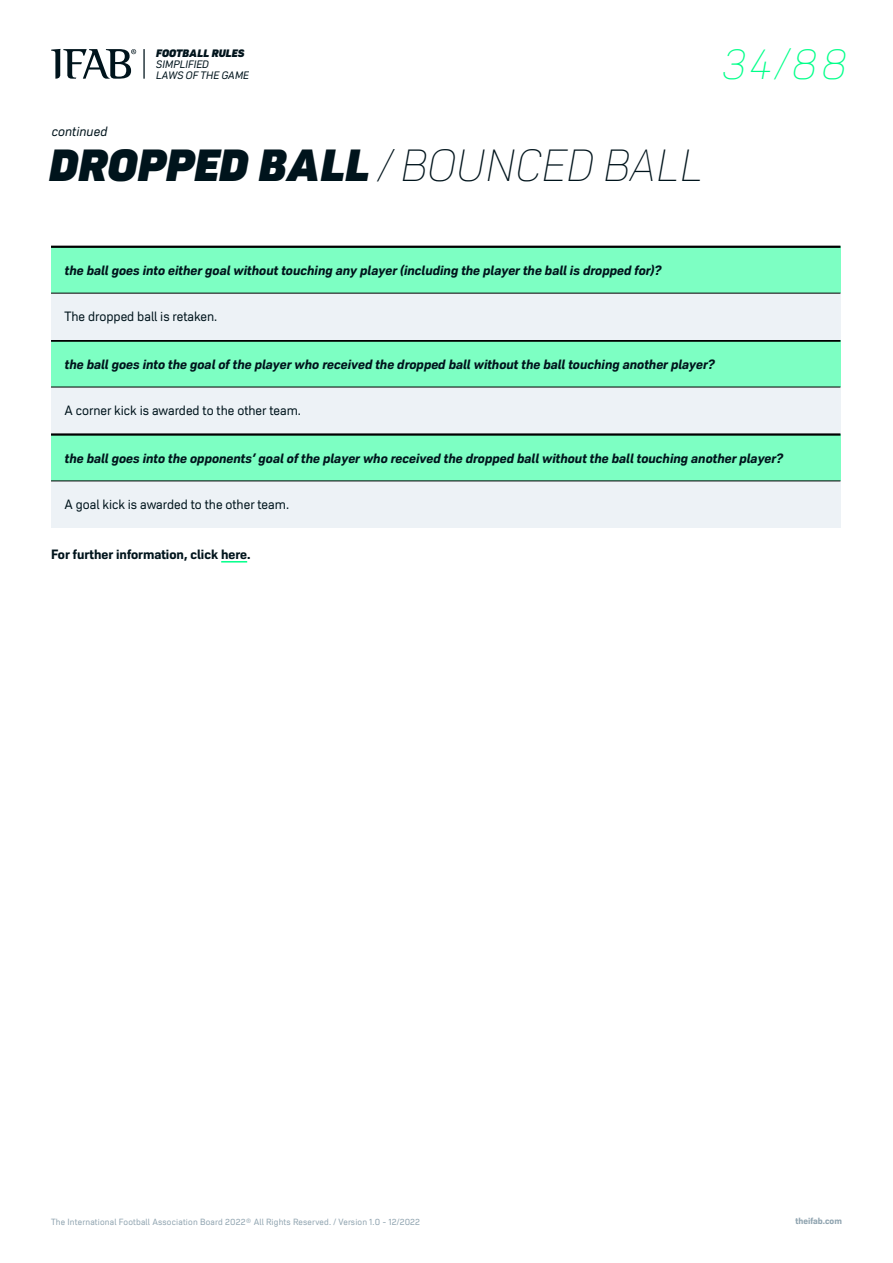
<style>
.page{position:relative;width:893px;height:1263px;background:#fff}
.page>*{position:absolute;margin:0;border:0;box-sizing:border-box;transform-origin:0 0}
.t1{font:italic 200 45px "Roag";color:#00141c}
.t2{font:italic 200 43.35px "Roag";color:#00ff89}
.t3{font:italic 700 13.5px "Roag";color:#00141c}
.t4{font:13.5px "Roag";color:#00141c}
.t5{font:700 13.5px "Roag";color:#00141c}
.t6{font:italic 13.5px "Roag";color:#00141c}
.t7{font:italic 10.8px/10.8px "Roag";color:#00141c}
.t8{font:italic 900 10.8px "Roag";color:#00141c}
.t9{font:9px "Roag";letter-spacing:.02em;color:#90a4b0}
.t10{font:700 9px "Roag";color:#90a4b0}
.s1{font-weight:900}
</style>
<div class="page">
<div style="left:51px;top:341px;width:789px;height:46px;background:#7dffc3"></div>
<div style="left:51px;top:387px;width:789px;height:46px;background:#edf2f6"></div>
<hr style="left:51px;top:339px;width:789px;height:3px;background:#000">
<hr style="left:51px;top:387px;width:789px;height:1px;background:#000">
<div style="left:51px;top:247px;width:789px;height:46px;background:#7dffc3"></div>
<div style="left:51px;top:293px;width:789px;height:46px;background:#edf2f6"></div>
<hr style="left:51px;top:246px;width:789px;height:2px;background:#000">
<hr style="left:51px;top:293px;width:789px;height:1px;background:#000">
<div style="left:51px;top:434px;width:789px;height:47px;background:#7dffc3"></div>
<div style="left:51px;top:481px;width:789px;height:46px;background:#edf2f6"></div>
<hr style="left:51px;top:433px;width:789px;height:3px;background:#000">
<hr style="left:51px;top:480px;width:789px;height:1px;background:#000">
<svg style="left:221px;top:561px;width:26px;height:1px"></svg>
<svg style="left:51px;top:49px;width:85px;height:30px"></svg>
<hr style="left:143px;top:49px;width:2px;height:30px;background:#00141c">
<p class="t6" style="left:52px;top:121px;width:57px">continued</p>
<p class="t8" style="left:156px;top:45px;width:90px">FOOTBALL RULES</p>
<p class="t7" style="left:156px;top:58px;width:94px">SIMPLIFIED<br>LAWS OF THE GAME</p>
<h1 class="t1" style="left:48px;top:134px;width:656px"><span class="s1">DROPPED BALL</span> / BOUNCED BALL</h1>
<h2 class="t2" style="left:721px;top:33px;width:126px">34/88</h2>
<p class="t3" style="left:65px;top:260px;width:598px">the ball goes into either goal without touching any player (including the player the ball is dropped for)?</p>
<p class="t4" style="left:65px;top:307px;width:154px">The dropped ball is retaken.</p>
<p class="t3" style="left:65px;top:354px;width:651px">the ball goes into the goal of the player who received the dropped ball without the ball touching another player?</p>
<p class="t4" style="left:65px;top:401px;width:238px">A corner kick is awarded to the other team.</p>
<p class="t3" style="left:65px;top:448px;width:720px">the ball goes into the opponents’ goal of the player who received the dropped ball without the ball touching another player?</p>
<p class="t4" style="left:65px;top:494px;width:226px">A goal kick is awarded to the other team.</p>
<p class="t5" style="left:51px;top:544px;width:201px">For further information, click here.</p>
<p class="t9" style="left:51px;top:1215px;width:371px">The International Football Association Board 2022® All Rights Reserved. / Version 1.0 - 12/2022</p>
<p class="t10" style="left:795px;top:1213px;width:48px">theifab.com</p>
</div>
